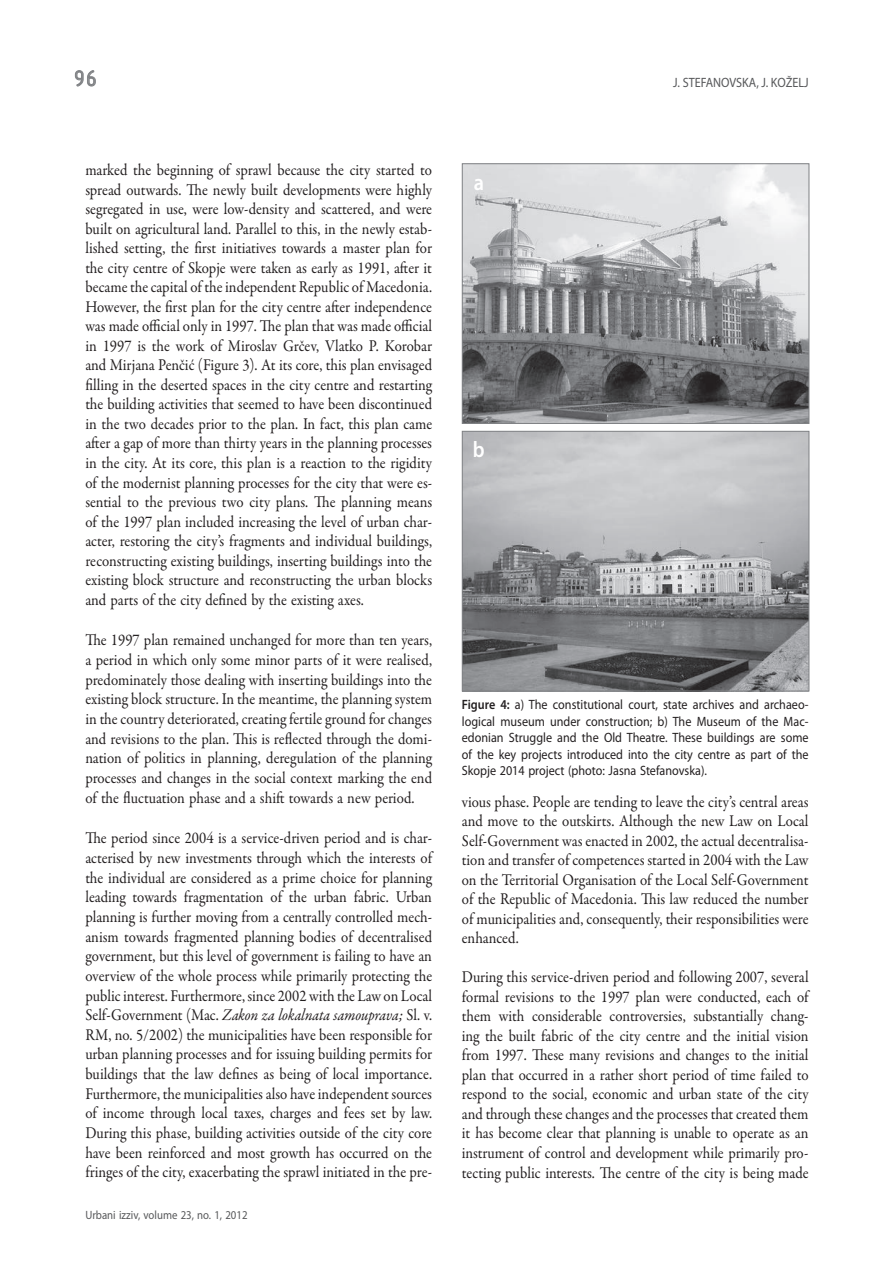
<style>
.page{position:relative;width:891px;height:1264px;background:#fff}
.page>*{position:absolute;margin:0;border:0;box-sizing:border-box;transform-origin:0 0}
.t1{font:24px "ISOCTEUR";color:#808285}
.t2{font:600 22.5px "Myriad Pro";color:#fff;scale:.9 1}
.t3{font:16.5px/19.5px "Garamond Premr Pro";color:#231f20;text-align:justify;scale:.9 1}
.t4{font:13.5px/16.5px "Myriad Pro";color:#231f20;text-align:justify;scale:.9 1}
.t5{font:13.5px "Myriad Pro";color:#57585a;scale:.9 1}
.t6{font:12px "Myriad Pro";color:#57585a;scale:.9 1}
.s1{font-style:italic}
.s2{font-weight:600}
</style>
<div class="page">
<svg style="left:75px;top:70px;width:21px;height:17px"></svg>
<img style="left:464px;top:165px;width:343px;height:257px">
<div style="left:462px;top:163px;width:347px;height:261px;border:1px solid #808285"></div>
<img style="left:464px;top:433px;width:343px;height:256px">
<div style="left:462px;top:431px;width:347px;height:260px;border:1px solid #808285"></div>
<h1 class="t1" style="left:71px;top:63px;width:31px">96</h1>
<p class="t5" style="left:673px;top:74px;width:152px">J. STEFANOVSKA, J. KOŽELJ</p>
<p class="t3" style="left:85px;top:161px;width:387px">marked the beginning of sprawl because the city started to spread outwards. The newly built developments were highly segregated in use, were low‑density and scattered, and were built on agricultural land. Parallel to this, in the newly estab‑ lished setting, the first initiatives towards a master plan for the city centre of Skopje were taken as early as 1991, after it became the capital of the independent Republic of Macedonia.<br>However, the first plan for the city centre after independence was made official only in 1997. The plan that was made official in 1997 is the work of Miroslav Grčev, Vlatko P. Korobar and Mirjana Penčić (Figure 3). At its core, this plan envisaged filling in the deserted spaces in the city centre and restarting the building activities that seemed to have been discontinued in the two decades prior to the plan. In fact, this plan came after a gap of more than thirty years in the planning processes in the city. At its core, this plan is a reaction to the rigidity of the modernist planning processes for the city that were es‑ sential to the previous two city plans. The planning means of the 1997 plan included increasing the level of urban char‑ acter, restoring the city’s fragments and individual buildings, reconstructing existing buildings, inserting buildings into the existing block structure and reconstructing the urban blocks and parts of the city defined by the existing axes.</p>
<p class="t3" style="left:85px;top:630px;width:387px">The 1997 plan remained unchanged for more than ten years, a period in which only some minor parts of it were realised, predominately those dealing with inserting buildings into the existing block structure. In the meantime, the planning system in the country deteriorated, creating fertile ground for changes and revisions to the plan. This is reflected through the domi‑ nation of politics in planning, deregulation of the planning processes and changes in the social context marking the end of the fluctuation phase and a shift towards a new period.</p>
<p class="t3" style="left:85px;top:828px;width:387px">The period since 2004 is a service‑driven period and is char‑ acterised by new investments through which the interests of the individual are considered as a prime choice for planning leading towards fragmentation of the urban fabric. Urban planning is further moving from a centrally controlled mech‑ anism towards fragmented planning bodies of decentralised government, but this level of government is failing to have an overview of the whole process while primarily protecting the public interest. Furthermore, since 2002 with the Law on Local Self‑Government (Mac. <span class="s1">Zakon za lokalnata samouprava;</span> Sl. v.<br>RM, no. 5/2002) the municipalities have been responsible for urban planning processes and for issuing building permits for buildings that the law defines as being of local importance.<br>Furthermore, the municipalities also have independent sources of income through local taxes, charges and fees set by law.<br>During this phase, building activities outside of the city core have been reinforced and most growth has occurred on the fringes of the city, exacerbating the sprawl initiated in the pre‑</p>
<p class="t6" style="left:85px;top:1207px;width:182px">Urbani izziv, volume 23, no. 1, 2012</p>
<h2 class="t2" style="left:474px;top:168px;width:13px">a</h2>
<h2 class="t2" style="left:473px;top:435px;width:15px">b</h2>
<p class="t4" style="left:462px;top:696px;width:387px"><span class="s2">Figure 4:</span> a) The constitutional court, state archives and archaeo&shy;logical museum under construction; b) The Museum of the Mac&shy;edonian Struggle and the Old Theatre. These buildings are some of the key projects introduced into the city centre as part of the Skopje 2014 project (photo: Jasna Stefanovska).</p>
<p class="t3" style="left:462px;top:792px;width:387px">vious phase. People are tending to leave the city’s central areas and move to the outskirts. Although the new Law on Local Self‑Government was enacted in 2002, the actual decentralisa‑ tion and transfer of competences started in 2004 with the Law on the Territorial Organisation of the Local Self‑Government of the Republic of Macedonia. This law reduced the number of municipalities and, consequently, their responsibilities were enhanced.</p>
<p class="t3" style="left:462px;top:967px;width:387px">During this service‑driven period and following 2007, several formal revisions to the 1997 plan were conducted, each of them with considerable controversies, substantially chang‑ ing the built fabric of the city centre and the initial vision from 1997. These many revisions and changes to the initial plan that occurred in a rather short period of time failed to respond to the social, economic and urban state of the city and through these changes and the processes that created them it has become clear that planning is unable to operate as an instrument of control and development while primarily pro‑ tecting public interests. The centre of the city is being made</p>
</div>
